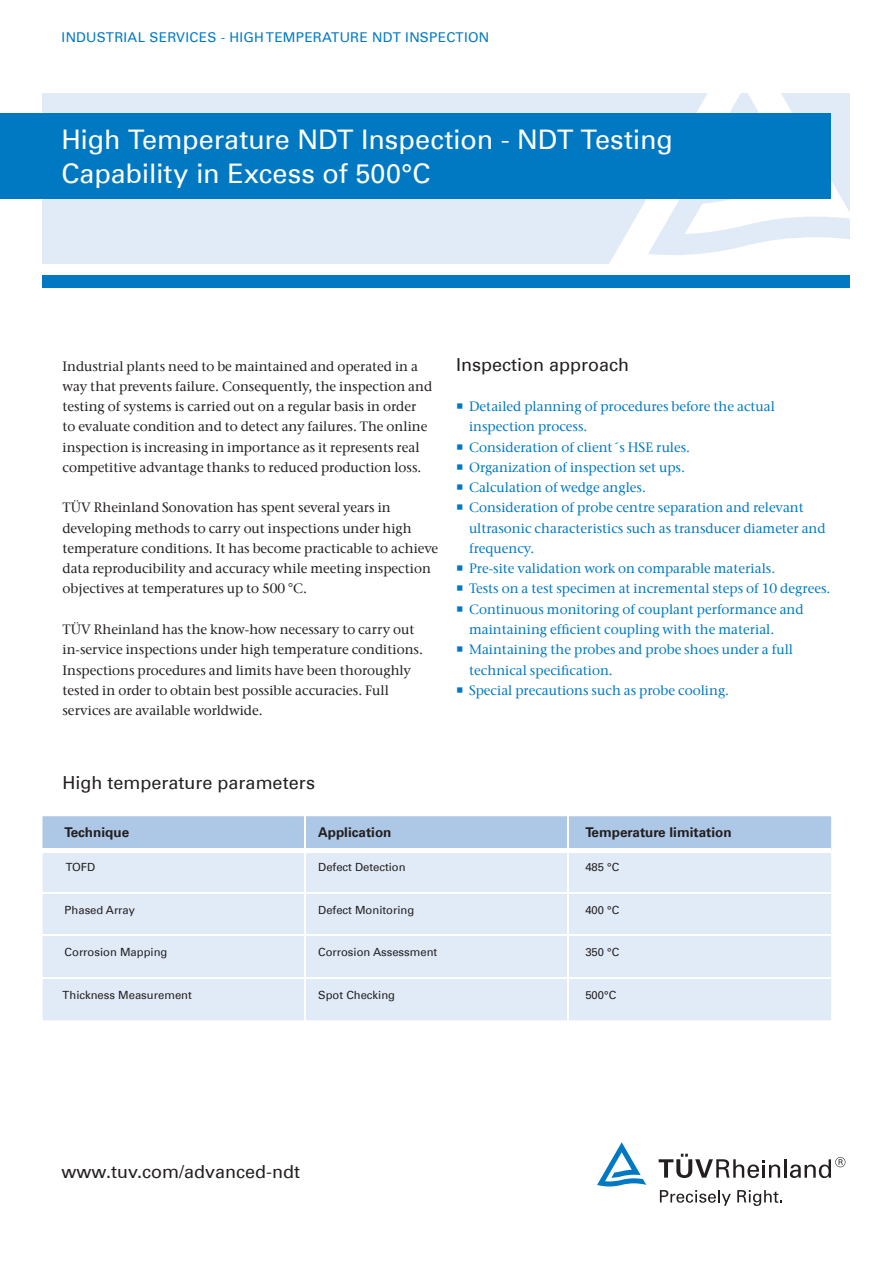
<style>
.page{position:relative;width:893px;height:1263px;background:#fff}
.page>*{position:absolute;margin:0;border:0;box-sizing:border-box;transform-origin:0 0}
.t1{font:27px/33.8px "Univers Com 55 Roman";letter-spacing:-.005em;color:#fff}
.t2{font:18px "Univers Com 55 Roman";color:#231f20}
.t3{font:500 13.5px/20.2px "ITC Stone Serif Com";color:#231f20}
.t4{font:500 13.5px/20.2px "ITC Stone Serif Com";color:#0079c2}
.t5{font:13.5px "Univers Com 55 Roman";letter-spacing:.02em;color:#0079c2}
.t6{font:700 13.5px "Univers Com 65";color:#231f20}
.t7{font:11.25px "Univers Com 55 Roman";color:#231f20}
</style>
<div class="page">
<svg style="left:660px;top:1190px;width:71px;height:16px"></svg>
<svg style="left:737px;top:1190px;width:45px;height:16px"></svg>
<svg style="left:659px;top:1154px;width:121px;height:24px"></svg>
<hr style="left:784px;top:1159px;width:3px;height:18px;background:#231f20">
<svg style="left:790px;top:1157px;width:55px;height:21px"></svg>
<svg style="left:597px;top:1142px;width:49px;height:44px"></svg>
<div style="left:43px;top:94px;width:807px;height:170px;background:#e1ebf7"></div>
<svg style="left:603px;top:94px;width:247px;height:170px"></svg>
<div style="left:43px;top:276px;width:807px;height:12px;background:#0079c2"></div>
<div style="left:0;top:114px;width:830px;height:85px;background:#0079c2"></div>
<div style="left:43px;top:816px;width:788px;height:32px;background:#adc7e7"></div>
<div style="left:43px;top:853px;width:788px;height:167px;background:#e1ebf7"></div>
<hr style="left:305px;top:816px;width:1px;height:32px;background:#fff">
<hr style="left:568px;top:816px;width:1px;height:32px;background:#fff">
<hr style="left:305px;top:852px;width:1px;height:40px;background:#fff">
<hr style="left:568px;top:852px;width:1px;height:40px;background:#fff">
<hr style="left:43px;top:892px;width:262px;height:1px;background:#fff">
<hr style="left:305px;top:892px;width:263px;height:1px;background:#fff">
<hr style="left:305px;top:893px;width:1px;height:41px;background:#fff">
<hr style="left:568px;top:892px;width:263px;height:1px;background:#fff">
<hr style="left:568px;top:893px;width:1px;height:41px;background:#fff">
<hr style="left:43px;top:934px;width:262px;height:2px;background:#fff">
<hr style="left:305px;top:934px;width:263px;height:2px;background:#fff">
<hr style="left:305px;top:936px;width:1px;height:41px;background:#fff">
<hr style="left:568px;top:934px;width:263px;height:2px;background:#fff">
<hr style="left:568px;top:936px;width:1px;height:41px;background:#fff">
<hr style="left:43px;top:977px;width:262px;height:1px;background:#fff">
<hr style="left:305px;top:977px;width:263px;height:1px;background:#fff">
<hr style="left:305px;top:978px;width:1px;height:42px;background:#fff">
<hr style="left:568px;top:977px;width:263px;height:1px;background:#fff">
<hr style="left:568px;top:978px;width:1px;height:42px;background:#fff">
<p class="t5" style="left:62px;top:29px;width:429px">INDUSTRIAL SERVICES - HIGH TEMPERATURE NDT INSPECTION</p>
<h1 class="t1" style="left:61px;top:123px;width:613px">High Temperature NDT Inspection - NDT Testing<br>Capability in Excess of 500°C</h1>
<p class="t3" style="left:62px;top:356px;width:371px">Industrial plants need to be maintained and operated in a way that prevents failure. Consequently, the inspection and testing of systems is carried out on a regular basis in order to evaluate condition and to detect any failures. The online inspection is increasing in importance as it represents real competitive advantage thanks to reduced production loss.</p>
<p class="t3" style="left:62px;top:498px;width:377px">TÜV Rheinland Sonovation has spent several years in developing methods to carry out inspections under high temperature conditions. It has become practicable to achieve data reproducibility and accuracy while meeting inspection objectives at temperatures up to 500 °C.</p>
<p class="t3" style="left:62px;top:619px;width:362px">TÜV Rheinland has the know-how necessary to carry out in-service inspections under high temperature conditions.<br>Inspections procedures and limits have been thoroughly tested in order to obtain best possible accuracies. Full services are available worldwide.</p>
<h2 class="t2" style="left:456px;top:353px;width:175px">Inspection approach</h2>
<p class="t4" style="left:469px;top:396px;width:363px">Detailed planning of procedures before the actual inspection process.<br>Consideration of client´s HSE rules.<br>Organization of inspection set ups.<br>Calculation of wedge angles.<br>Consideration of probe centre separation and relevant ultrasonic characteristics such as transducer diameter and frequency.<br>Pre-site validation work on comparable materials.<br>Tests on a test specimen at incremental steps of 10 degrees.<br>Continuous monitoring of couplant performance and maintaining efficient coupling with the material.<br>Maintaining the probes and probe shoes under a full technical specification.<br>Special precautions such as probe cooling.</p>
<h2 class="t2" style="left:63px;top:772px;width:254px">High temperature parameters</h2>
<p class="t6" style="left:65px;top:824px;width:66px">Technique</p>
<p class="t6" style="left:318px;top:824px;width:75px">Application</p>
<p class="t6" style="left:585px;top:824px;width:148px">Temperature limitation</p>
<p class="t7" style="left:66px;top:860px;width:31px">TOFD</p>
<p class="t7" style="left:318px;top:860px;width:89px">Defect Detection</p>
<p class="t7" style="left:585px;top:860px;width:35px">485 °C</p>
<p class="t7" style="left:65px;top:903px;width:72px">Phased Array</p>
<p class="t7" style="left:318px;top:903px;width:98px">Defect Monitoring</p>
<p class="t7" style="left:585px;top:903px;width:35px">400 °C</p>
<p class="t7" style="left:65px;top:945px;width:104px">Corrosion Mapping</p>
<p class="t7" style="left:318px;top:945px;width:121px">Corrosion Assessment</p>
<p class="t7" style="left:585px;top:945px;width:35px">350 °C</p>
<p class="t7" style="left:63px;top:988px;width:131px">Thickness Measurement</p>
<p class="t7" style="left:318px;top:988px;width:78px">Spot Checking</p>
<p class="t7" style="left:585px;top:988px;width:32px">500°C</p>
<h2 class="t2" style="left:62px;top:1161px;width:240px">www.tuv.com/advanced-ndt</h2>
</div>
